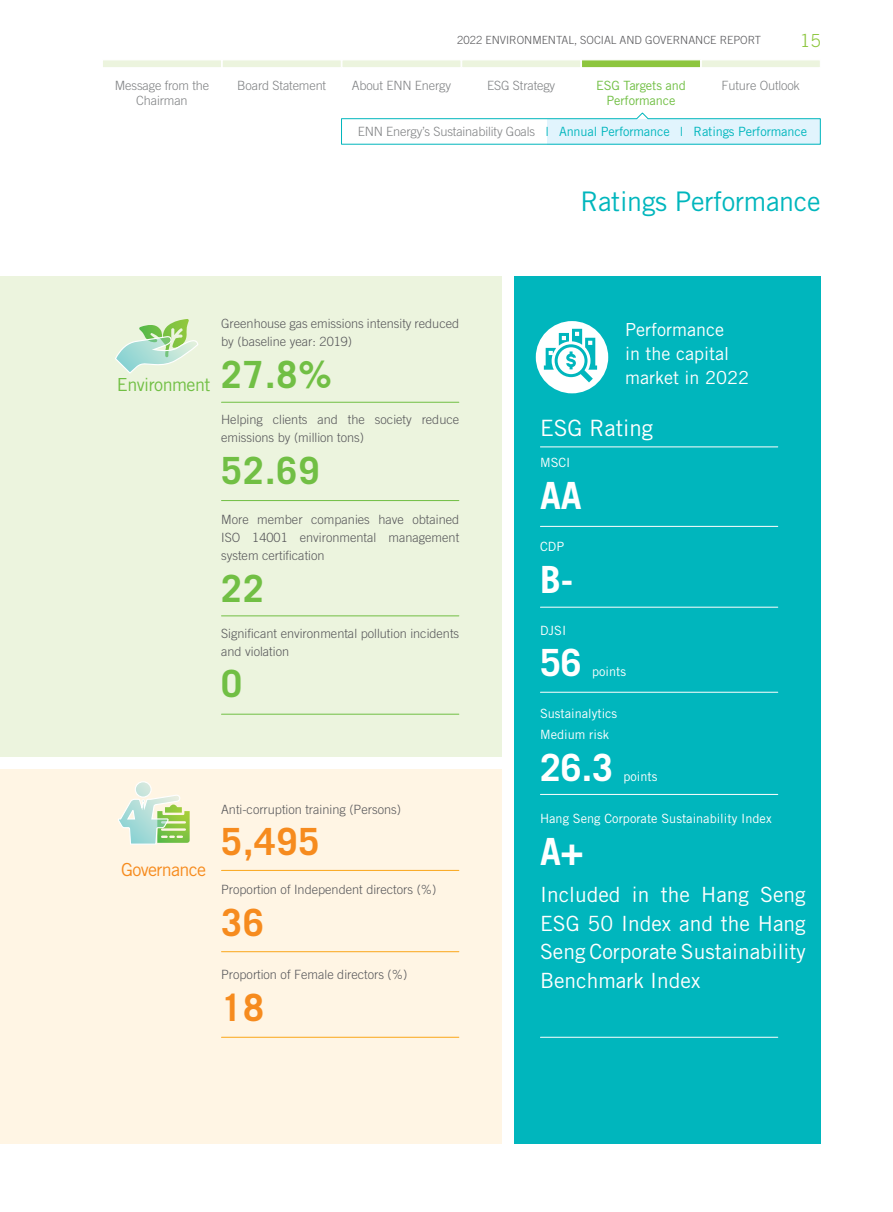
<style>
.page{position:relative;width:893px;height:1212px;background:#fff}
.page>*{position:absolute;margin:0;border:0;box-sizing:border-box;transform-origin:0 0}
.t1{font:700 37.5px "Trade Gothic LT Std";letter-spacing:.03em;color:#71bf44}
.t2{font:700 37.5px "Trade Gothic LT Std";color:#fff}
.t3{font:700 37.5px "Trade Gothic LT Std";letter-spacing:.03em;color:#f68b1e}
.t4{font:27px "Trade Gothic LT Std";letter-spacing:-.01em;color:#00b6bd}
.t5{font:22.5px "Trade Gothic LT Std";color:#fff}
.t6{font:21px/28.5px "Trade Gothic LT Std";color:#fff;text-align:justify}
.t7{font:18px/24px "Trade Gothic LT Std";color:#fff}
.t8{font:18px "Trade Gothic LT Std";letter-spacing:-.03em;color:#71bf44}
.t9{font:18px "Trade Gothic LT Std";letter-spacing:-.035em;color:#f68b1e}
.t10{font:300 18px "Trade Gothic LT Std";color:#8dc63e}
.t11{font:300 12.75px/18px "Trade Gothic LT Std";color:#58585b}
.t12{font:12.75px/21px "Trade Gothic LT Std";color:#fff}
.t13{font:300 12.75px/15px "Trade Gothic LT Std";letter-spacing:-.01em;color:#808284;text-align:center}
.t14{font:12.75px "Trade Gothic LT Std";letter-spacing:-.01em;color:#00b6bd}
.t15{font:12.75px/15px "Trade Gothic LT Std";letter-spacing:-.01em;color:#71bf44;text-align:center}
.t16{font:300 11.25px "Trade Gothic LT Std";color:#58585b}
.s1{font-weight:300;color:#808284}
.s2{font-family:"M Hei HK";font-weight:300}
</style>
<div class="page">
<div style="left:1px;top:276px;width:501px;height:481px;background:#ecf4de"></div>
<div style="left:514px;top:276px;width:307px;height:868px;background:#00b6bd"></div>
<div style="left:0;top:770px;width:502px;height:374px;background:#fff5e4"></div>
<hr style="left:221px;top:402px;width:238px;height:1px;background:#71bf44">
<hr style="left:540px;top:526px;width:238px;height:1px;background:#fff">
<hr style="left:540px;top:446px;width:238px;height:1px;background:#fff">
<hr style="left:540px;top:607px;width:238px;height:1px;background:#fff">
<hr style="left:540px;top:692px;width:238px;height:1px;background:#fff">
<hr style="left:540px;top:794px;width:238px;height:1px;background:#fff">
<hr style="left:540px;top:1037px;width:238px;height:1px;background:#fff">
<hr style="left:221px;top:500px;width:238px;height:1px;background:#71bf44">
<hr style="left:221px;top:870px;width:238px;height:1px;background:#faa619">
<hr style="left:221px;top:615px;width:238px;height:1px;background:#71bf44">
<hr style="left:221px;top:951px;width:238px;height:1px;background:#faa619">
<hr style="left:221px;top:714px;width:238px;height:1px;background:#71bf44">
<hr style="left:221px;top:1037px;width:238px;height:1px;background:#faa619">
<svg style="left:115px;top:319px;width:83px;height:55px"></svg>
<svg style="left:135px;top:782px;width:16px;height:15px"></svg>
<div style="left:135px;top:781px;width:17px;height:17px;border:1px solid #fff;border-radius:50%"></div>
<svg style="left:118px;top:794px;width:72px;height:51px"></svg>
<div style="left:536px;top:321px;width:72px;height:72px;background:#fff;border-radius:50%"></div>
<svg style="left:544px;top:329px;width:53px;height:53px"></svg>
<div style="left:102px;top:60px;width:120px;height:8px;background:#ecf4de;border:1px solid #fff"></div>
<div style="left:222px;top:60px;width:120px;height:8px;background:#ecf4de;border:1px solid #fff"></div>
<div style="left:461px;top:60px;width:120px;height:8px;background:#ecf4de;border:1px solid #fff"></div>
<div style="left:701px;top:60px;width:120px;height:8px;background:#ecf4de;border:1px solid #fff"></div>
<div style="left:342px;top:60px;width:119px;height:8px;background:#ecf4de;border:1px solid #fff"></div>
<div style="left:581px;top:60px;width:120px;height:8px;background:#8dc63e;border:1px solid #fff"></div>
<svg style="left:341px;top:112px;width:480px;height:33px"></svg>
<p class="t16" style="left:457px;top:34px;width:305px">2022 ENVIRONMENTAL, SOCIAL AND GOVERNANCE REPORT</p>
<h3 class="t10" style="left:800px;top:30px;width:22px">15</h3>
<p class="t13" style="left:115px;top:78px;width:96px">Message from the<br>Chairman</p>
<p class="t13" style="left:237px;top:78px;width:90px">Board Statement</p>
<p class="t13" style="left:352px;top:78px;width:101px">About ENN Energy</p>
<p class="t13" style="left:487px;top:78px;width:70px">ESG Strategy</p>
<p class="t15" style="left:596px;top:78px;width:91px">ESG Targets and<br>Performance</p>
<p class="t13" style="left:722px;top:78px;width:80px">Future Outlook</p>
<p class="t14" style="left:358px;top:124px;width:451px"><span class="s1">ENN Energy’s Sustainability Goals</span> <span class="s2">I</span> Annual Performance <span class="s2">I</span> Ratings Performance</p>
<h3 class="t8" style="left:117px;top:373px;width:95px">Environment</h3>
<p class="t11" style="left:221px;top:314px;width:240px">Greenhouse gas emissions intensity reduced by (baseline year: 2019)</p>
<h1 class="t1" style="left:221px;top:351px;width:112px">27.8%</h1>
<p class="t11" style="left:221px;top:410px;width:240px">Helping clients and the society reduce emissions by (million tons)</p>
<h1 class="t1" style="left:221px;top:447px;width:100px">52.69</h1>
<p class="t11" style="left:221px;top:510px;width:240px;text-align:justify">More member companies have obtained ISO 14001 environmental management system certification</p>
<h1 class="t1" style="left:221px;top:565px;width:44px">22</h1>
<p class="t11" style="left:221px;top:624px;width:240px">Significant environmental pollution incidents and violation</p>
<h1 class="t1" style="left:221px;top:661px;width:22px">0</h1>
<h3 class="t9" style="left:121px;top:859px;width:87px">Governance</h3>
<p class="t11" style="left:221px;top:800px;width:181px">Anti-corruption training (Persons)</p>
<h1 class="t3" style="left:221px;top:819px;width:100px">5,495</h1>
<p class="t11" style="left:221px;top:881px;width:217px">Proportion of Independent directors (%)</p>
<h1 class="t3" style="left:221px;top:900px;width:44px">36</h1>
<p class="t11" style="left:221px;top:966px;width:188px">Proportion of Female directors (%)</p>
<h1 class="t3" style="left:221px;top:985px;width:44px">18</h1>
<h2 class="t4" style="left:580px;top:185px;width:242px">Ratings Performance</h2>
<h3 class="t7" style="left:625px;top:318px;width:125px">Performance<br>in the capital market in 2022</h3>
<h3 class="t5" style="left:540px;top:414px;width:115px">ESG Rating</h3>
<p class="t12" style="left:540px;top:452px;width:32px">MSCI</p>
<h1 class="t2" style="left:540px;top:472px;width:43px">AA</h1>
<p class="t12" style="left:540px;top:536px;width:26px">CDP</p>
<h1 class="t2" style="left:540px;top:556px;width:35px">B-</h1>
<p class="t12" style="left:540px;top:619px;width:28px">DJSI</p>
<h1 class="t2" style="left:540px;top:640px;width:43px">56</h1>
<p class="t12" style="left:592px;top:661px;width:36px">points</p>
<p class="t12" style="left:540px;top:703px;width:79px">Sustainalytics<br>Medium risk</p>
<h1 class="t2" style="left:540px;top:745px;width:74px">26.3</h1>
<p class="t12" style="left:623px;top:766px;width:36px">points</p>
<p class="t12" style="left:540px;top:808px;width:233px">Hang Seng Corporate Sustainability Index</p>
<h1 class="t2" style="left:540px;top:828px;width:45px">A+</h1>
<h3 class="t6" style="left:540px;top:880px;width:267px">Included in the Hang Seng ESG 50 Index and the Hang Seng Corporate Sustainability Benchmark Index</h3>
</div>
